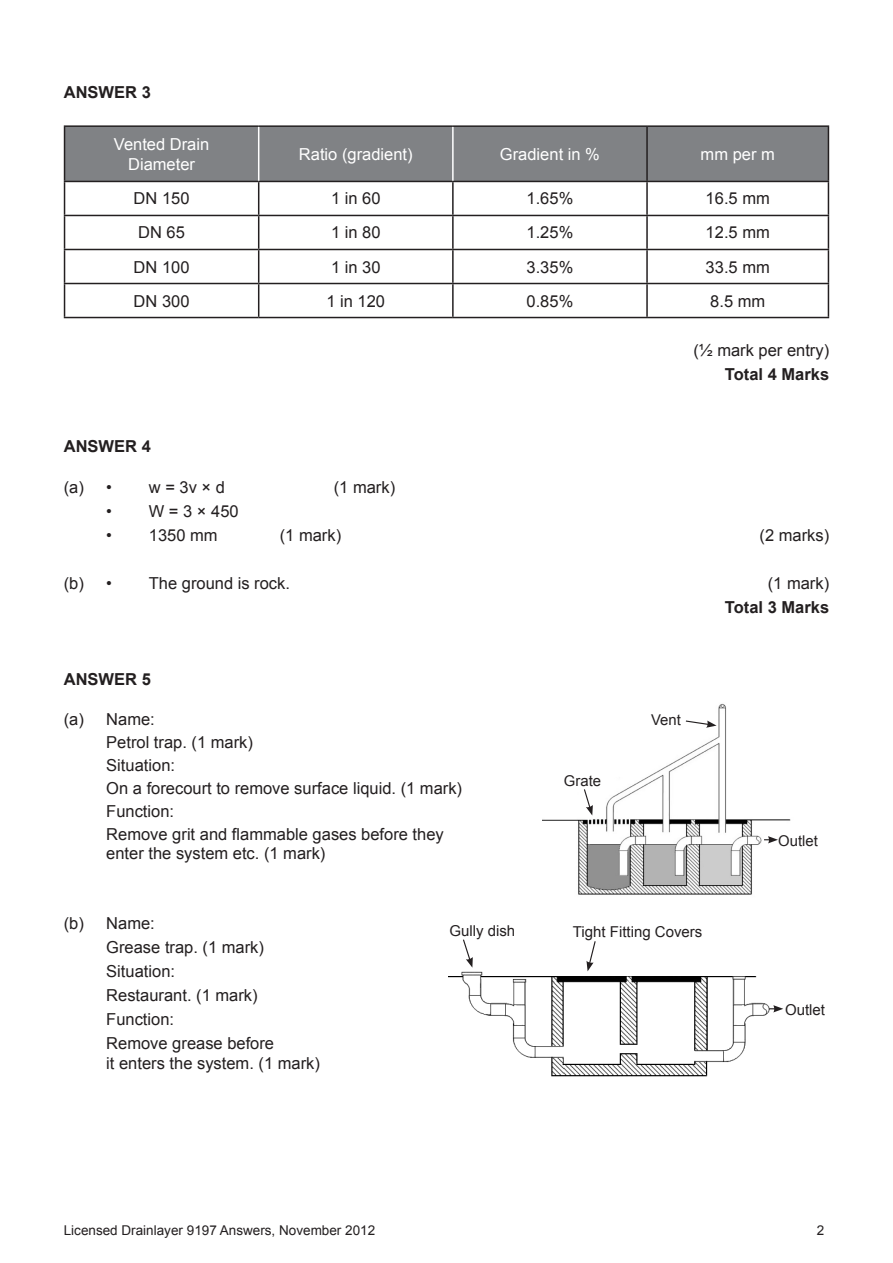
<style>
.page{position:relative;width:893px;height:1263px;background:#fff}
.page>*{position:absolute;margin:0;border:0;box-sizing:border-box;transform-origin:0 0}
.Body_Text{font:16.5px/18.8px "Arial";color:#231f20}
.Exam_Body_1{font:16.5px "Arial";color:#231f20}
.Exam_Body_1-2{font:16.5px/19.8px "Arial";color:#fff;text-align:center}
.Body_Text-2{font:700 16.5px "Arial";color:#231f20}
.Exam_body_Question{font:700 16.5px "Arial";color:#231f20}
.Exam_Body_1-3{font:15px "Arial";color:#231f20}
.Exam_Body_1-4{font:14.85px "Arial";color:#231f20}
.t1{font:13.5px "Arial";color:#231f20}
</style>
<div class="page">
<div style="left:65px;top:127px;width:763px;height:54px;background:#808285"></div>
<hr style="left:64px;top:125px;width:195px;height:2px;background:#231f20">
<hr style="left:259px;top:125px;width:194px;height:2px;background:#231f20">
<hr style="left:453px;top:125px;width:194px;height:2px;background:#231f20">
<hr style="left:647px;top:125px;width:182px;height:2px;background:#231f20">
<hr style="left:646px;top:127px;width:2px;height:54px;background:#231f20">
<hr style="left:828px;top:127px;width:1px;height:54px;background:#231f20">
<hr style="left:64px;top:181px;width:195px;height:1px;background:#231f20">
<hr style="left:64px;top:182px;width:1px;height:33px;background:#231f20">
<hr style="left:259px;top:181px;width:194px;height:1px;background:#231f20">
<hr style="left:258px;top:182px;width:1px;height:33px;background:#231f20">
<hr style="left:453px;top:181px;width:194px;height:1px;background:#231f20">
<hr style="left:452px;top:182px;width:2px;height:33px;background:#231f20">
<hr style="left:647px;top:181px;width:182px;height:1px;background:#231f20">
<hr style="left:646px;top:182px;width:2px;height:33px;background:#231f20">
<hr style="left:828px;top:182px;width:1px;height:33px;background:#231f20">
<hr style="left:64px;top:215px;width:195px;height:1px;background:#231f20">
<hr style="left:64px;top:216px;width:1px;height:33px;background:#231f20">
<hr style="left:259px;top:215px;width:194px;height:1px;background:#231f20">
<hr style="left:258px;top:216px;width:1px;height:33px;background:#231f20">
<hr style="left:453px;top:215px;width:194px;height:1px;background:#231f20">
<hr style="left:452px;top:216px;width:2px;height:33px;background:#231f20">
<hr style="left:647px;top:215px;width:182px;height:1px;background:#231f20">
<hr style="left:646px;top:216px;width:2px;height:33px;background:#231f20">
<hr style="left:828px;top:216px;width:1px;height:33px;background:#231f20">
<hr style="left:64px;top:249px;width:195px;height:1px;background:#231f20">
<hr style="left:64px;top:250px;width:1px;height:33px;background:#231f20">
<hr style="left:259px;top:249px;width:194px;height:1px;background:#231f20">
<hr style="left:258px;top:250px;width:1px;height:33px;background:#231f20">
<hr style="left:453px;top:249px;width:194px;height:1px;background:#231f20">
<hr style="left:452px;top:250px;width:2px;height:33px;background:#231f20">
<hr style="left:647px;top:249px;width:182px;height:1px;background:#231f20">
<hr style="left:646px;top:250px;width:2px;height:33px;background:#231f20">
<hr style="left:828px;top:250px;width:1px;height:33px;background:#231f20">
<hr style="left:64px;top:283px;width:195px;height:1px;background:#231f20">
<hr style="left:64px;top:284px;width:1px;height:33px;background:#231f20">
<hr style="left:259px;top:283px;width:194px;height:1px;background:#231f20">
<hr style="left:258px;top:284px;width:1px;height:33px;background:#231f20">
<hr style="left:453px;top:283px;width:194px;height:1px;background:#231f20">
<hr style="left:452px;top:284px;width:2px;height:33px;background:#231f20">
<hr style="left:647px;top:283px;width:182px;height:1px;background:#231f20">
<hr style="left:646px;top:284px;width:2px;height:33px;background:#231f20">
<hr style="left:828px;top:284px;width:1px;height:33px;background:#231f20">
<hr style="left:64px;top:317px;width:195px;height:1px;background:#231f20">
<hr style="left:259px;top:317px;width:194px;height:1px;background:#231f20">
<hr style="left:453px;top:317px;width:194px;height:1px;background:#231f20">
<hr style="left:647px;top:317px;width:182px;height:1px;background:#231f20">
<hr style="left:258px;top:127px;width:1px;height:54px;background:#fff">
<hr style="left:452px;top:127px;width:2px;height:54px;background:#fff">
<hr style="left:64px;top:127px;width:1px;height:54px;background:#231f20">
<img style="left:543px;top:703px;width:248px;height:192px">
<svg style="left:583px;top:788px;width:10px;height:27px"></svg>
<svg style="left:685px;top:720px;width:32px;height:8px"></svg>
<svg style="left:764px;top:836px;width:14px;height:7px"></svg>
<img style="left:449px;top:971px;width:326px;height:106px">
<svg style="left:463px;top:939px;width:10px;height:29px"></svg>
<svg style="left:586px;top:941px;width:10px;height:30px"></svg>
<svg style="left:769px;top:1005px;width:14px;height:7px"></svg>
<p class="Exam_body_Question" style="left:64px;top:81px;width:89px">ANSWER 3</p>
<p class="Exam_Body_1-2" style="left:114px;top:134px;width:97px">Vented Drain<br>Diameter</p>
<p class="Exam_Body_1-2" style="left:299px;top:144px;width:115px">Ratio (gradient)</p>
<p class="Exam_Body_1-2" style="left:500px;top:144px;width:101px">Gradient in %</p>
<p class="Exam_Body_1-2" style="left:701px;top:144px;width:76px">mm per m</p>
<p class="Exam_Body_1" style="left:134px;top:188px;width:57px">DN 150</p>
<p class="Exam_Body_1" style="left:331px;top:188px;width:51px">1 in 60</p>
<p class="Exam_Body_1" style="left:527px;top:188px;width:48px">1.65%</p>
<p class="Exam_Body_1" style="left:706px;top:188px;width:66px">16.5 mm</p>
<p class="Exam_Body_1" style="left:138px;top:222px;width:48px">DN 65</p>
<p class="Exam_Body_1" style="left:331px;top:222px;width:51px">1 in 80</p>
<p class="Exam_Body_1" style="left:527px;top:222px;width:48px">1.25%</p>
<p class="Exam_Body_1" style="left:706px;top:222px;width:66px">12.5 mm</p>
<p class="Exam_Body_1" style="left:134px;top:256px;width:57px">DN 100</p>
<p class="Exam_Body_1" style="left:331px;top:256px;width:51px">1 in 30</p>
<p class="Exam_Body_1" style="left:527px;top:256px;width:48px">3.35%</p>
<p class="Exam_Body_1" style="left:706px;top:256px;width:66px">33.5 mm</p>
<p class="Exam_Body_1" style="left:134px;top:290px;width:57px">DN 300</p>
<p class="Exam_Body_1" style="left:326px;top:290px;width:60px">1 in 120</p>
<p class="Exam_Body_1" style="left:527px;top:290px;width:48px">0.85%</p>
<p class="Exam_Body_1" style="left:710px;top:290px;width:57px">8.5 mm</p>
<p class="Body_Text" style="left:693px;top:341px;width:137px">(½ mark per entry)</p>
<p class="Body_Text-2" style="left:725px;top:363px;width:106px">Total 4 Marks</p>
<p class="Exam_body_Question" style="left:64px;top:435px;width:89px">ANSWER 4</p>
<p class="Body_Text" style="left:64px;top:478px;width:50px">(a) •</p>
<p class="Body_Text" style="left:149px;top:478px;width:78px">w = 3v × d</p>
<p class="Body_Text" style="left:334px;top:478px;width:63px">(1 mark)</p>
<p class="Body_Text" style="left:106px;top:502px;width:134px">• W = 3 × 450</p>
<p class="Body_Text" style="left:106px;top:526px;width:113px">• 1350 mm</p>
<p class="Body_Text" style="left:280px;top:526px;width:63px">(1 mark)</p>
<p class="Body_Text" style="left:759px;top:526px;width:71px">(2 marks)</p>
<p class="Body_Text" style="left:64px;top:574px;width:50px">(b) •</p>
<p class="Body_Text" style="left:149px;top:574px;width:143px">The ground is rock.</p>
<p class="Body_Text" style="left:768px;top:574px;width:63px">(1 mark)</p>
<p class="Body_Text-2" style="left:725px;top:596px;width:106px">Total 3 Marks</p>
<p class="Exam_body_Question" style="left:64px;top:669px;width:89px">ANSWER 5</p>
<p class="Body_Text" style="left:64px;top:710px;width:93px">(a) Name:</p>
<p class="Body_Text" style="left:106px;top:733px;width:148px">Petrol trap. (1 mark)</p>
<p class="Body_Text" style="left:106px;top:756px;width:70px">Situation:</p>
<p class="Body_Text" style="left:106px;top:779px;width:357px">On a forecourt to remove surface liquid. (1 mark)</p>
<p class="Body_Text" style="left:106px;top:802px;width:69px">Function:</p>
<p class="Body_Text" style="left:106px;top:825px;width:339px">Remove grit and flammable gases before they enter the system etc. (1 mark)</p>
<p class="Exam_Body_1-4" style="left:564px;top:771px;width:39px">Grate</p>
<p class="Exam_Body_1-4" style="left:651px;top:710px;width:31px">Vent</p>
<p class="Body_Text" style="left:64px;top:914px;width:93px">(b) Name:</p>
<p class="Body_Text" style="left:106px;top:938px;width:159px">Grease trap. (1 mark)</p>
<p class="Body_Text" style="left:106px;top:962px;width:70px">Situation:</p>
<p class="Body_Text" style="left:106px;top:986px;width:153px">Restaurant. (1 mark)</p>
<p class="Body_Text" style="left:106px;top:1010px;width:69px">Function:</p>
<p class="Body_Text" style="left:106px;top:1034px;width:215px;line-height:19.8px">Remove grease before<br>it enters the system. (1 mark)</p>
<p class="Exam_Body_1-3" style="left:449px;top:920px;width:67px">Gully dish</p>
<p class="Exam_Body_1-3" style="left:573px;top:922px;width:131px">Tight Fitting Covers</p>
<p class="Exam_Body_1-4" style="left:778px;top:831px;width:41px">Outlet</p>
<p class="Exam_Body_1-3" style="left:785px;top:1000px;width:42px">Outlet</p>
<p class="t1" style="left:64px;top:1221px;width:313px">Licensed Drainlayer 9197 Answers, November 2012</p>
<p class="t1" style="left:817px;top:1221px;width:9px">2</p>
</div>
